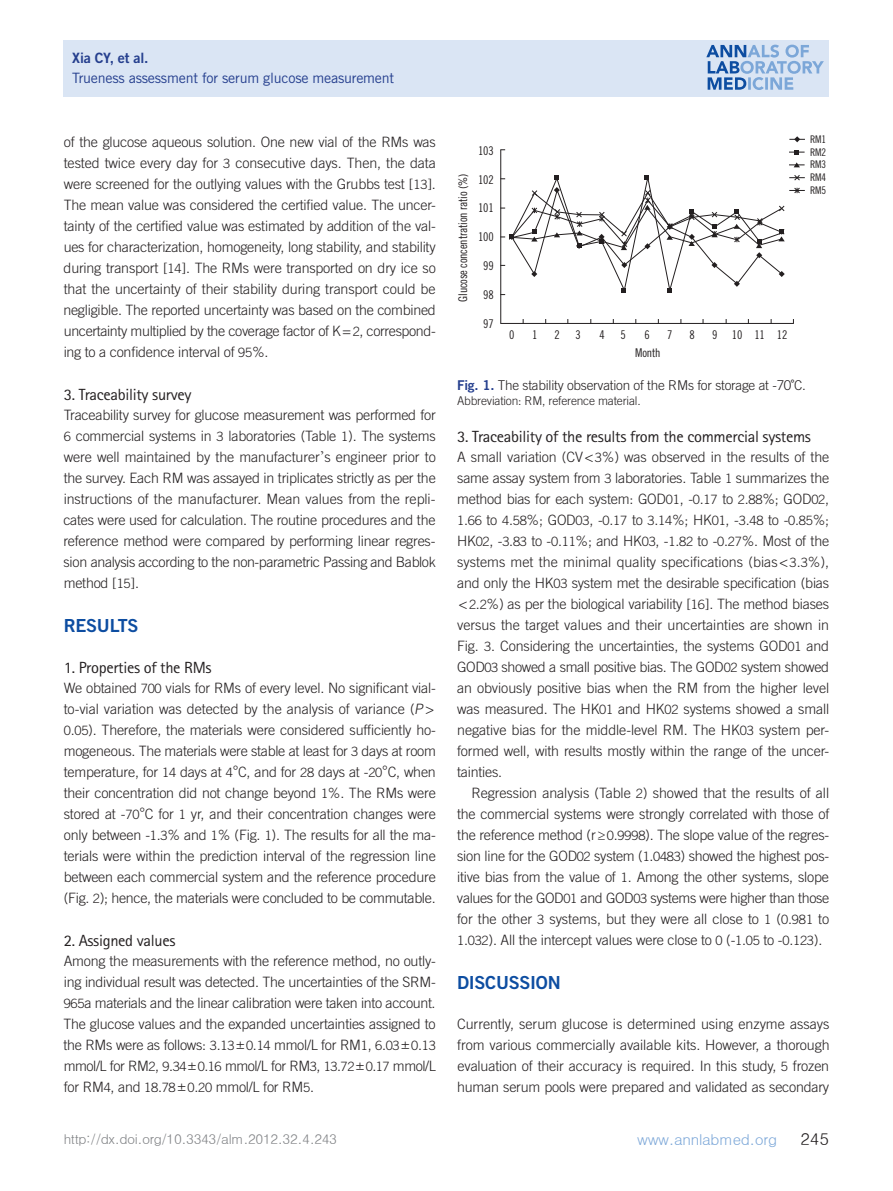
<style>
.page{position:relative;width:893px;height:1191px;background:#fff}
.page>*{position:absolute;margin:0;border:0;box-sizing:border-box;transform-origin:0 0}
.t1{font:18px "Trade Gothic LT Std Bd 2";letter-spacing:-.015em;color:#0d4da1}
.t2{font:16.5px "Dotum";color:#231f20}
.t3{font:16.2px "Rotis Sans Serif Std";letter-spacing:-.02em;color:#231f20}
.t4{font:15px "Dotum";letter-spacing:-.02em;color:#7ca7d8}
.t5{font:300 14.25px/21px "Trade Gothic LT Std";letter-spacing:-.015em;color:#231f20;text-align:justify}
.t6{font:14.25px "Trade Gothic LT Std";letter-spacing:-.015em;color:#253f8e}
.t7{font:14.25px "Trade Gothic LT Std Bd 2";letter-spacing:-.015em;color:#253f8e}
.t8{font:300 13.5px "Trade Gothic LT Std";letter-spacing:-.015em;color:#231f20}
.t9{font:13.5px "Dotum";letter-spacing:-.03em;color:#808285}
.t10{font:12px "Trade Gothic LT Std Cn 18";letter-spacing:-.015em;color:#231f20}
.t11{font:300 12px "Trade Gothic LT Std";letter-spacing:-.015em;color:#231f20}
.t12{font:10.5px/12.8px "Trade Gothic LT Std Cn 18";letter-spacing:-.015em;color:#231f20;text-align:justify}
.s1{font-size:12.75px}
.s2{font-family:"Times New Roman";font-weight:400}
.s3{font-style:italic}
.s4{font-family:"Trade Gothic LT Std Bd 2";font-weight:400;color:#253f8e}
.s5{font-family:"Helvetica Neue LT Std";font-weight:400}
</style>
<div class="page">
<div style="left:64px;top:40px;width:765px;height:56px;background:#dae5f4"></div>
<svg style="left:706px;top:45px;width:118px;height:45px"></svg>
<hr style="left:500px;top:150px;width:1px;height:173px;background:#231f20">
<hr style="left:500px;top:323px;width:293px;height:1px;background:#231f20">
<svg style="left:789px;top:136px;width:16px;height:6px"></svg>
<svg style="left:789px;top:150px;width:16px;height:4px"></svg>
<svg style="left:789px;top:162px;width:16px;height:5px"></svg>
<svg style="left:500px;top:174px;width:305px;height:121px"></svg>
<p class="t7" style="left:72px;top:49px;width:78px">Xia CY, et al.</p>
<p class="t6" style="left:72px;top:69px;width:324px">Trueness assessment for serum glucose measurement</p>
<p class="t5" style="left:63px;top:131px;width:374px">of the glucose aqueous solution. One new vial of the RMs was tested twice every day for <span class="s1">3</span> consecutive days. Then, the data were screened for the outlying values with the Grubbs test [<span class="s1">13</span>].<br>The mean value was considered the certified value. The uncer&shy;tainty of the certified value was estimated by addition of the val&shy;ues for characterization, homogeneity, long stability, and stability during transport [<span class="s1">14</span>]. The RMs were transported on dry ice so that the uncertainty of their stability during transport could be negligible. The reported uncertainty was based on the combined uncertainty multiplied by the coverage factor of K= <span class="s1">2</span>, correspond&shy;ing to a confidence interval of <span class="s1">95</span>%.</p>
<p class="t3" style="left:64px;top:385px;width:129px">3. Traceability survey</p>
<p class="t5" style="left:63px;top:404px;width:374px">Traceability survey for glucose measurement was performed for <span class="s1">6</span> commercial systems in <span class="s1">3</span> laboratories (Table <span class="s1">1</span>). The systems were well maintained by the manufacturer<span class="s2">’</span>s engineer prior to the survey. Each RM was assayed in triplicates strictly as per the instructions of the manufacturer. Mean values from the repli&shy;cates were used for calculation. The routine procedures and the reference method were compared by performing linear regres&shy;sion analysis according to the non-parametric Passing and Bablok method [<span class="s1">15</span>].</p>
<p class="t1" style="left:64px;top:614px;width:76px">RESULTS</p>
<p class="t3" style="left:64px;top:658px;width:149px">1. Properties of the RMs</p>
<p class="t5" style="left:64px;top:677px;width:374px;text-align:left">We obtained <span class="s1">700</span> vials for RMs of every level. No significant vial&shy;to-vial variation was detected by the analysis of variance (<span class="s3">P</span>&gt; <span class="s1">0</span>.<span class="s1">05</span>). Therefore, the materials were considered sufficiently ho&shy;mogeneous. The materials were stable at least for <span class="s1">3</span> days at room temperature, for <span class="s1">14</span> days at <span class="s1">4</span>°C, and for <span class="s1">28</span> days at -<span class="s1">20</span>°C, when their concentration did not change beyond <span class="s1">1</span>%. The RMs were stored at -<span class="s1">70</span>°C for <span class="s1">1</span> yr, and their concentration changes were only between -<span class="s1">1</span>.<span class="s1">3</span>% and <span class="s1">1</span>% (Fig. <span class="s1">1</span>). The results for all the ma&shy;terials were within the prediction interval of the regression line between each commercial system and the reference procedure (Fig. <span class="s1">2</span>); hence, the materials were concluded to be commutable.</p>
<p class="t3" style="left:64px;top:931px;width:113px">2. Assigned values</p>
<p class="t5" style="left:63px;top:950px;width:374px">Among the measurements with the reference method, no outly&shy;ing individual result was detected. The uncertainties of the SRM-<span class="s1">965</span>a materials and the linear calibration were taken into account.<br>The glucose values and the expanded uncertainties assigned to the RMs were as follows: <span class="s1">3</span>.<span class="s1">13</span>±<span class="s1">0</span>.<span class="s1">14</span> mmol/L for RM<span class="s1">1</span>, <span class="s1">6</span>.<span class="s1">03</span>±<span class="s1">0</span>.<span class="s1">13 </span>mmol/L for RM<span class="s1">2</span>, <span class="s1">9</span>.<span class="s1">34</span>±<span class="s1">0</span>.<span class="s1">16</span> mmol/L for RM<span class="s1">3</span>, <span class="s1">13</span>.<span class="s1">72</span>±<span class="s1">0</span>.<span class="s1">17</span> mmol/L for RM<span class="s1">4</span>, and <span class="s1">18</span>.<span class="s1">78</span>±<span class="s1">0</span>.<span class="s1">20</span> mmol/L for RM<span class="s1">5</span>.</p>
<p class="t10" style="left:456px;top:301px;width:129px;rotate:-90deg">Glucose concentration ratio (%)</p>
<p class="t10" style="left:478px;top:143px;width:17px">103</p>
<p class="t10" style="left:478px;top:172px;width:17px">102</p>
<p class="t10" style="left:478px;top:201px;width:17px">101</p>
<p class="t10" style="left:478px;top:230px;width:17px">100</p>
<p class="t10" style="left:483px;top:259px;width:12px">99</p>
<p class="t10" style="left:483px;top:288px;width:12px">98</p>
<p class="t10" style="left:483px;top:316px;width:12px">97</p>
<p class="t10" style="left:509px;top:328px;width:7px">0</p>
<p class="t10" style="left:532px;top:328px;width:7px">1</p>
<p class="t10" style="left:554px;top:328px;width:7px">2</p>
<p class="t10" style="left:575px;top:328px;width:7px">3</p>
<p class="t10" style="left:599px;top:328px;width:7px">4</p>
<p class="t10" style="left:620px;top:328px;width:7px">5</p>
<p class="t10" style="left:644px;top:328px;width:7px">6</p>
<p class="t10" style="left:667px;top:328px;width:7px">7</p>
<p class="t10" style="left:689px;top:328px;width:7px">8</p>
<p class="t10" style="left:712px;top:328px;width:77px">9 10 11 12</p>
<p class="t10" style="left:635px;top:346px;width:27px">Month</p>
<p class="t12" style="left:810px;top:133px;width:18px">RM1<br>RM2<br>RM3<br>RM4<br>RM5</p>
<p class="t8" style="left:457px;top:377px;width:350px"><span class="s4">Fig. 1.</span> The stability observation of the RMs for storage at -70<span class="s5">˚</span>C.</p>
<p class="t11" style="left:457px;top:394px;width:185px">Abbreviation: RM, reference material.</p>
<p class="t3" style="left:457px;top:427px;width:355px">3. Traceability of the results from the commercial systems</p>
<p class="t5" style="left:457px;top:446px;width:374px">A small variation (CV&lt;<span class="s1">3</span>%) was observed in the results of the same assay system from <span class="s1">3</span> laboratories. Table <span class="s1">1</span> summarizes the method bias for each system: GOD<span class="s1">01</span>, -<span class="s1">0</span>.<span class="s1">17</span> to <span class="s1">2</span>.<span class="s1">88</span>%; GOD<span class="s1">02</span>, <span class="s1">1</span>.<span class="s1">66</span> to <span class="s1">4</span>.<span class="s1">58</span>%; GOD<span class="s1">03</span>, -<span class="s1">0</span>.<span class="s1">17</span> to <span class="s1">3</span>.<span class="s1">14</span>%; HK<span class="s1">01</span>, -<span class="s1">3</span>.<span class="s1">48</span> to -<span class="s1">0</span>.<span class="s1">85</span>%; HK<span class="s1">02</span>, -<span class="s1">3</span>.<span class="s1">83</span> to -<span class="s1">0</span>.<span class="s1">11</span>%; and HK<span class="s1">03</span>, -<span class="s1">1</span>.<span class="s1">82</span> to -<span class="s1">0</span>.<span class="s1">27</span>%. Most of the systems met the minimal quality specifications (bias&lt;<span class="s1">3</span>.<span class="s1">3</span>%), and only the HK<span class="s1">03</span> system met the desirable specification (bias &lt;<span class="s1">2</span>.<span class="s1">2</span>%) as per the biological variability [<span class="s1">16</span>]. The method biases versus the target values and their uncertainties are shown in Fig. <span class="s1">3</span>. Considering the uncertainties, the systems GOD<span class="s1">01</span> and GOD<span class="s1">03</span> showed a small positive bias. The GOD<span class="s1">02</span> system showed an obviously positive bias when the RM from the higher level was measured. The HK<span class="s1">01</span> and HK<span class="s1">02</span> systems showed a small negative bias for the middle-level RM. The HK<span class="s1">03</span> system per&shy;formed well, with results mostly within the range of the uncer&shy;tainties.</p>
<p class="t5" style="left:457px;top:782px;width:374px;text-indent:14px">Regression analysis (Table <span class="s1">2</span>) showed that the results of all the commercial systems were strongly correlated with those of the reference method (r≥<span class="s1">0</span>.<span class="s1">9998</span>). The slope value of the regres&shy;sion line for the GOD<span class="s1">02</span> system (<span class="s1">1</span>.<span class="s1">0483</span>) showed the highest pos&shy;itive bias from the value of <span class="s1">1</span>. Among the other systems, slope values for the GOD<span class="s1">01</span> and GOD<span class="s1">03</span> systems were higher than those for the other <span class="s1">3</span> systems, but they were all close to <span class="s1">1</span> (<span class="s1">0</span>.<span class="s1">981</span> to <span class="s1">1</span>.<span class="s1">032</span>). All the intercept values were close to <span class="s1">0</span> (-<span class="s1">1</span>.<span class="s1">05</span> to -<span class="s1">0</span>.<span class="s1">123</span>).</p>
<p class="t1" style="left:457px;top:971px;width:105px">DISCUSSION</p>
<p class="t5" style="left:457px;top:1013px;width:374px">Currently, serum glucose is determined using enzyme assays from various commercially available kits. However, a thorough evaluation of their accuracy is required. In this study, <span class="s1">5</span> frozen human serum pools were prepared and validated as secondary</p>
<p class="t9" style="left:64px;top:1132px;width:275px">http://dx.doi.org/10.3343/alm.2012.32.4.243</p>
<p class="t4" style="left:637px;top:1131px;width:142px">www.annlabmed.org</p>
<p class="t2" style="left:800px;top:1130px;width:30px">245</p>
</div>
